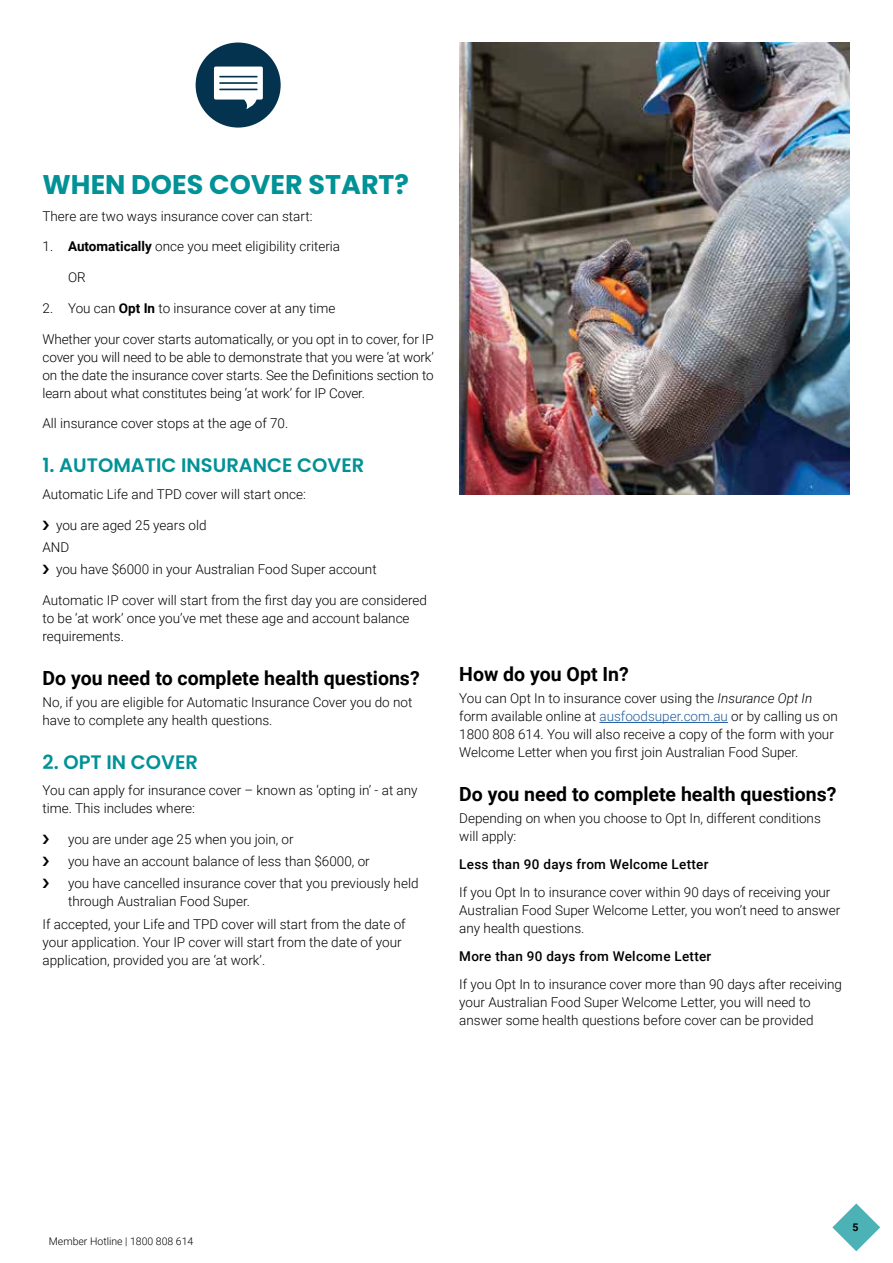
<style>
.page{position:relative;width:893px;height:1263px;background:#fff}
.page>*{position:absolute;margin:0;border:0;box-sizing:border-box;transform-origin:0 0}
.t1{font:700 27px "Poppins";color:#009296}
.t2{font:700 19.5px "Roboto";color:#000}
.t3{font:600 19.5px "Poppins";color:#009296}
.t4{font:300 13.5px/18px "Roboto";color:#000}
.t5{font:500 13.5px "Roboto";letter-spacing:.02em;color:#000}
.t6{font:300 10.5px "Roboto";color:#000}
.t7{font:700 10.5px "Roboto";color:#000}
.s1{font-weight:700}
.s2{font-style:italic}
.s3{color:#215e9e}
</style>
<div class="page">
<svg style="left:832px;top:1203px;width:48px;height:48px"></svg>
<hr style="left:599px;top:722px;width:129px;height:1px;background:#215e9e">
<div style="left:196px;top:43px;width:85px;height:85px;background:#03334e;border-radius:50%"></div>
<svg style="left:214px;top:67px;width:49px;height:42px"></svg>
<img style="left:459px;top:43px;width:391px;height:451px">
<h1 class="t1" style="left:43px;top:170px;width:368px">WHEN DOES COVER START?</h1>
<p class="t4" style="left:43px;top:208px;width:272px">There are two ways insurance cover can start:</p>
<p class="t4" style="left:43px;top:238px;width:299px">1. <span class="s1">Automatically</span> once you meet eligibility criteria</p>
<p class="t4" style="left:68px;top:269px;width:19px">OR</p>
<p class="t4" style="left:43px;top:300px;width:294px">2. You can <span class="s1">Opt In</span> to insurance cover at any time</p>
<p class="t4" style="left:43px;top:331px;width:393px;text-align:justify">Whether your cover starts automatically, or you opt in to cover, for IP cover you will need to be able to demonstrate that you were ‘at work’ on the date the insurance cover starts. See the Definitions section to learn about what constitutes being ‘at work’ for IP Cover.</p>
<p class="t4" style="left:43px;top:415px;width:247px">All insurance cover stops at the age of 70.</p>
<h2 class="t3" style="left:43px;top:454px;width:323px">1. AUTOMATIC INSURANCE COVER</h2>
<p class="t4" style="left:43px;top:486px;width:265px">Automatic Life and TPD cover will start once:</p>
<p class="t4" style="left:43px;top:514px;width:165px;line-height:22.2px;text-indent:14px">you are aged 25 years old<br>AND</p>
<p class="t4" style="left:56px;top:561px;width:322px">you have $6000 in your Australian Food Super account</p>
<p class="t4" style="left:43px;top:590px;width:386px">Automatic IP cover will start from the first day you are considered to be ‘at work’ once you’ve met these age and account balance requirements.</p>
<h2 class="t2" style="left:43px;top:669px;width:379px">Do you need to complete health questions?</h2>
<p class="t4" style="left:43px;top:694px;width:371px">No, if you are eligible for Automatic Insurance Cover you do not have to complete any health questions.</p>
<h2 class="t3" style="left:43px;top:750px;width:157px">2. OPT IN COVER</h2>
<p class="t4" style="left:43px;top:782px;width:377px">You can apply for insurance cover – known as ‘opting in’ - at any time. This includes where:</p>
<p class="t4" style="left:68px;top:829px;width:352px;line-height:22.2px">you are under age 25 when you join, or<br>you have an account balance of less than $6000, or<br>you have cancelled insurance cover that you previously held</p>
<p class="t4" style="left:43px;top:891px;width:365px;line-height:22.2px;text-indent:26px">through Australian Food Super.<br>If accepted, your Life and TPD cover will start from the date of</p>
<p class="t4" style="left:43px;top:934px;width:361px">your application. Your IP cover will start from the date of your application, provided you are ‘at work’.</p>
<h2 class="t2" style="left:459px;top:666px;width:171px">How do you Opt In?</h2>
<p class="t4" style="left:459px;top:690px;width:380px">You can Opt In to insurance cover using the <span class="s2">Insurance Opt In </span>form available online at <span class="s3">ausfoodsuper.com.au</span> or by calling us on 1800 808 614. You will also receive a copy of the form with your Welcome Letter when you first join Australian Food Super.</p>
<h2 class="t2" style="left:459px;top:786px;width:379px">Do you need to complete health questions?</h2>
<p class="t4" style="left:459px;top:810px;width:363px">Depending on when you choose to Opt In, different conditions will apply:</p>
<p class="t5" style="left:459px;top:858px;width:251px">Less than 90 days from Welcome Letter</p>
<p class="t4" style="left:459px;top:884px;width:383px">If you Opt In to insurance cover within 90 days of receiving your<br>Australian Food Super Welcome Letter, you won’t need to answer any health questions.</p>
<p class="t5" style="left:459px;top:950px;width:254px">More than 90 days from Welcome Letter</p>
<p class="t4" style="left:459px;top:976px;width:384px">If you Opt In to insurance cover more than 90 days after receiving your Australian Food Super Welcome Letter, you will need to answer some health questions before cover can be provided</p>
<p class="t6" style="left:49px;top:1236px;width:146px">Member Hotline | 1800 808 614</p>
<p class="t7" style="left:853px;top:1223px;width:8px">5</p>
</div>
